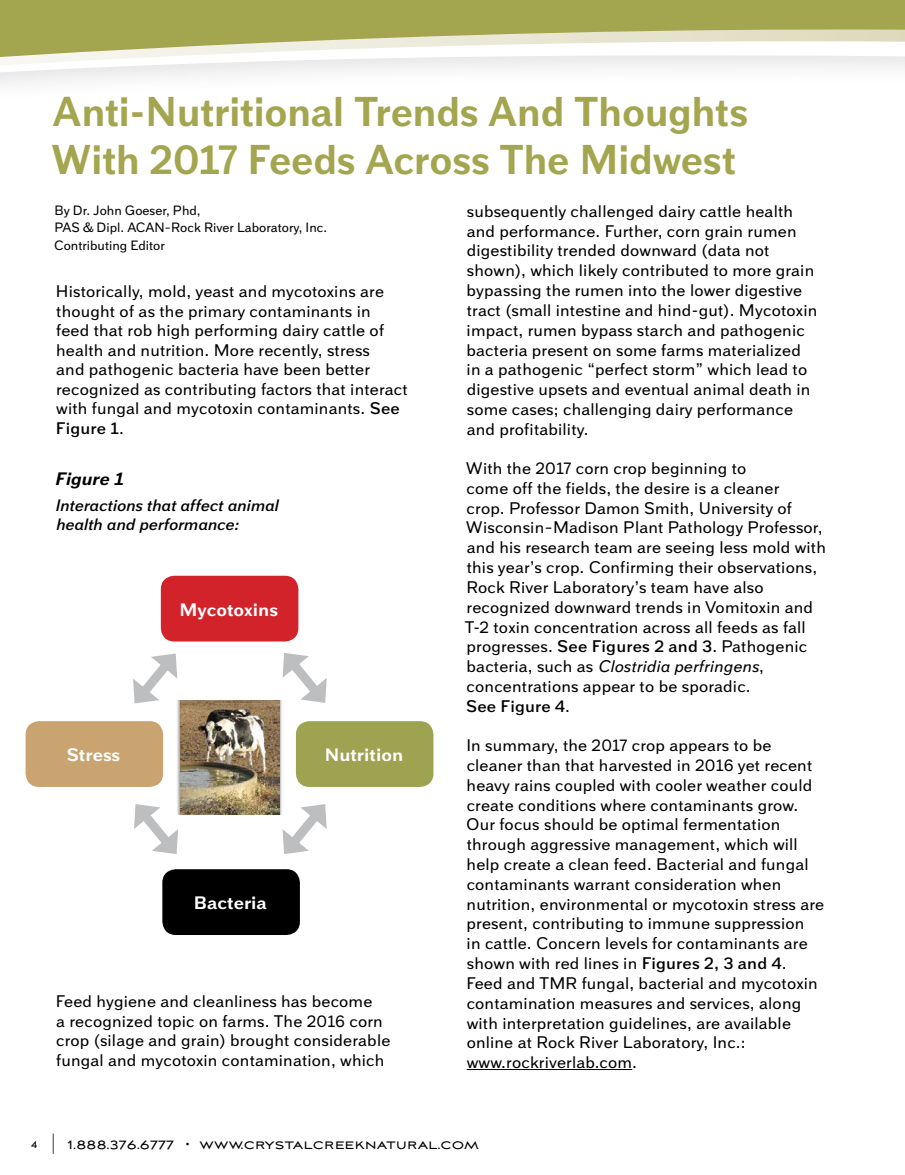
<style>
.page{position:relative;width:905px;height:1175px;background:#fff}
.page>*{position:absolute;margin:0;border:0;box-sizing:border-box;transform-origin:0 0}
.t1{font:700 41.55px/48px "Armitage";letter-spacing:-.01em;color:#a4a54f;scale:.94 1}
.t2{font:700 18px "Armitage";color:#fff}
.t3{font:italic 700 18px "Armitage";letter-spacing:-.01em;color:#000}
.t4{font:16.8px/19.8px "Armitage";letter-spacing:.01em;color:#000}
.t5{font:italic 600 16.5px/19.5px "Armitage";letter-spacing:-.005em;color:#000}
.t6{font:15px "Aviano Sans";letter-spacing:.02em;color:#000}
.t7{font:13.5px/17.2px "Armitage";color:#000}
.s1{font-weight:600}
.s2{font-style:italic}
.s3{font-size:12px}
.s4{font-weight:300;font-size:22.5px}
.s5{font-size:9px}
</style>
<div class="page">
<svg style="left:0;top:0;width:904px;height:84px"></svg>
<hr style="left:466px;top:1069px;width:166px;height:1px;background:#000">
<img style="left:177px;top:707px;width:105px;height:93px">
<img style="left:180px;top:700px;width:99px;height:114px">
<div style="left:161px;top:575px;width:137px;height:66px;background:#d2232a;border-radius:14px"></div>
<div style="left:26px;top:721px;width:137px;height:66px;background:#c9a370;border-radius:14px"></div>
<div style="left:296px;top:721px;width:137px;height:66px;background:#9da351;border-radius:14px"></div>
<div style="left:162px;top:869px;width:138px;height:66px;background:#000;border-radius:14px"></div>
<svg style="left:278px;top:800px;width:49px;height:54px"></svg>
<svg style="left:133px;top:653px;width:48px;height:54px"></svg>
<svg style="left:278px;top:653px;width:49px;height:54px"></svg>
<svg style="left:134px;top:800px;width:48px;height:54px"></svg>
<h1 class="t1" style="left:51px;top:87px;width:743px">Anti-Nutritional Trends And Thoughts<br>With 2017 Feeds Across The Midwest</h1>
<p class="t7" style="left:54px;top:201px;width:274px">By Dr. John Goeser, Phd,<br>PAS &amp; Dipl. ACAN–Rock River Laboratory, Inc.<br>Contributing Editor</p>
<p class="t4" style="left:56px;top:281px;width:353px">Historically, mold, yeast and mycotoxins are thought of as the primary contaminants in<br>feed that rob high performing dairy cattle of health and nutrition. More recently, stress<br>and pathogenic bacteria have been better recognized as contributing factors that interact with fungal and mycotoxin contaminants. <span class="s1">See Figure 1</span>.</p>
<p class="t3" style="left:55px;top:467px;width:70px">Figure 1</p>
<p class="t5" style="left:55px;top:495px;width:225px">Interactions that affect animal health and performance:</p>
<p class="t2" style="left:179px;top:599px;width:100px">Mycotoxins</p>
<p class="t2" style="left:67px;top:744px;width:55px">Stress</p>
<p class="t2" style="left:325px;top:744px;width:80px">Nutrition</p>
<p class="t2" style="left:194px;top:892px;width:75px">Bacteria</p>
<p class="t4" style="left:56px;top:991px;width:336px">Feed hygiene and cleanliness has become<br>a recognized topic on farms. The 2016 corn crop (silage and grain) brought considerable fungal and mycotoxin contamination, which</p>
<p class="t4" style="left:466px;top:201px;width:352px">subsequently challenged dairy cattle health and performance. Further, corn grain rumen digestibility trended downward (data not shown), which likely contributed to more grain bypassing the rumen into the lower digestive tract (small intestine and hind-gut). Mycotoxin impact, rumen bypass starch and pathogenic bacteria present on some farms materialized in a pathogenic “perfect storm” which lead to digestive upsets and eventual animal death in some cases; challenging dairy performance and profitability.</p>
<p class="t4" style="left:465px;top:458px;width:362px">With the 2017 corn crop beginning to<br>come off the fields, the desire is a cleaner<br>crop. Professor Damon Smith, University of Wisconsin–Madison Plant Pathology Professor, and his research team are seeing less mold with this year’s crop. Confirming their observations, Rock River Laboratory’s team have also recognized downward trends in Vomitoxin and T-2 toxin concentration across all feeds as fall progresses. <span class="s1">See Figures 2 and 3</span>. Pathogenic bacteria, such as <span class="s2">Clostridia perfringens</span>, concentrations appear to be sporadic.<br><span class="s1">See Figure 4</span>.</p>
<p class="t4" style="left:466px;top:735px;width:360px">In summary, the 2017 crop appears to be cleaner than that harvested in 2016 yet recent heavy rains coupled with cooler weather could create conditions where contaminants grow.<br>Our focus should be optimal fermentation through aggressive management, which will help create a clean feed. Bacterial and fungal contaminants warrant consideration when nutrition, environmental or mycotoxin stress are present, contributing to immune suppression<br>in cattle. Concern levels for contaminants are shown with red lines in <span class="s1">Figures 2, 3 and 4</span>.<br>Feed and TMR fungal, bacterial and mycotoxin contamination measures and services, along with interpretation guidelines, are available online at Rock River Laboratory, Inc.: www.rockriverlab.com.</p>
<p class="t6" style="left:31px;top:1136px;width:449px"><span class="s3">4</span> <span class="s4">|</span> 1.888.376.6777 <span class="s5">•</span> www.crystalcreeknatural.com</p>
</div>
